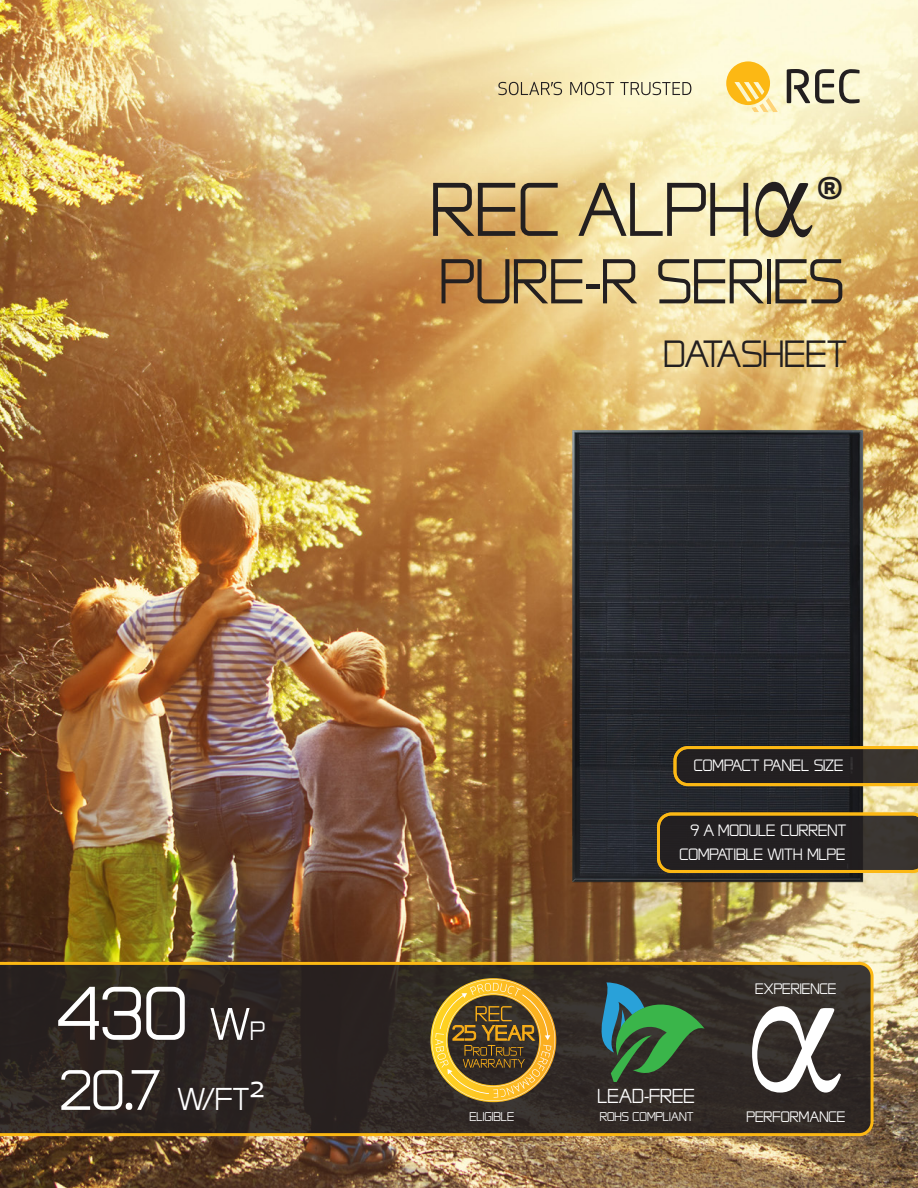
<style>
.page{position:relative;width:918px;height:1188px;background:#fff}
.page>*{position:absolute;margin:0;border:0;box-sizing:border-box;transform-origin:0 0}
.t1{font:210px "Garamond";color:#fff}
.t2{font:90px "REC Tech 2011";color:#231f20}
.t3{font:90px "REC Tech 2011";color:#fff}
.t4{font:75px "REC Tech 2011";color:#231f20}
.t5{font:67.5px "REC Tech 2011";color:#fff}
.t6{font:45px "REC Tech 2011";color:#231f20}
.t7{font:37.5px "Apex New";color:#fff}
.t8{font:500 34.95px "Apex New";color:#231f20}
.t9{font:24px "REC Tech 2011";color:#fff}
.t10{font:19.5px/23.4px "REC Tech 2011";color:#fff;text-align:center}
.t11{font:18px "REC Tech 2011";color:#fff}
.t12{font:15px "REC Tech 2011";color:#fff}
.s1{font-size:54px}
.s2{font-size:31.5px}
.s3{font-size:37.5px}
.s4{font-family:"Garamond";font-size:135px}
</style>
<div class="page">
<img style="left:0;top:0;width:918px;height:1188px">
<svg style="left:726px;top:61px;width:52px;height:51px;background:#fcd772"></svg>
<svg style="left:787px;top:69px;width:73px;height:34px;background:#aeaa94"></svg>
<svg style="left:498px;top:82px;width:64px;height:13px"></svg>
<svg style="left:570px;top:82px;width:44px;height:13px"></svg>
<svg style="left:620px;top:82px;width:71px;height:13px"></svg>
<svg style="left:0;top:962px;width:874px;height:174px;background:#372e23"></svg>
<img style="left:542px;top:387px;width:354px;height:531px">
<svg style="left:673px;top:746px;width:245px;height:40px;background:#493b21"></svg>
<svg style="left:657px;top:813px;width:261px;height:60px;background:#3d3322"></svg>
<svg style="left:602px;top:982px;width:103px;height:99px;background:#336247"></svg>
<svg style="left:430px;top:978px;width:126px;height:124px;background:#896d2e"></svg>
<h2 class="t3" style="left:56px;top:972px;width:210px">430 <span class="s1">W</span><span class="s2">P</span></h2>
<h3 class="t5" style="left:60px;top:1059px;width:191px">20.7 <span class="s3">W/FT</span></h3>
<h3 class="t7" style="left:250px;top:1073px;width:17px">²</h3>
<h2 class="t2" style="left:430px;top:168px;width:387px">REC ALPH<span class="s4">α</span></h2>
<h3 class="t8" style="left:816px;top:163px;width:29px">®</h3>
<h3 class="t4" style="left:439px;top:247px;width:406px">PURE-R SERIES</h3>
<h3 class="t6" style="left:663px;top:333px;width:186px">DATASHEET</h3>
<p class="t10" style="left:694px;top:753px;width:151px">COMPACT PANEL SIZE</p>
<p class="t12" style="left:469px;top:1110px;width:46px">ELIGIBLE</p>
<p class="t10" style="left:679px;top:818px;width:168px">9 A MODULE CURRENT<br>COMPATIBLE WITH MLPE</p>
<p class="t9" style="left:598px;top:1085px;width:99px">LEAD-FREE</p>
<p class="t12" style="left:600px;top:1110px;width:95px">ROHS COMPLIANT</p>
<p class="t11" style="left:755px;top:981px;width:83px">EXPERIENCE</p>
<h1 class="t1" style="left:745px;top:883px;width:103px">α</h1>
<p class="t11" style="left:746px;top:1108px;width:101px">PERFORMANCE</p>
</div>
